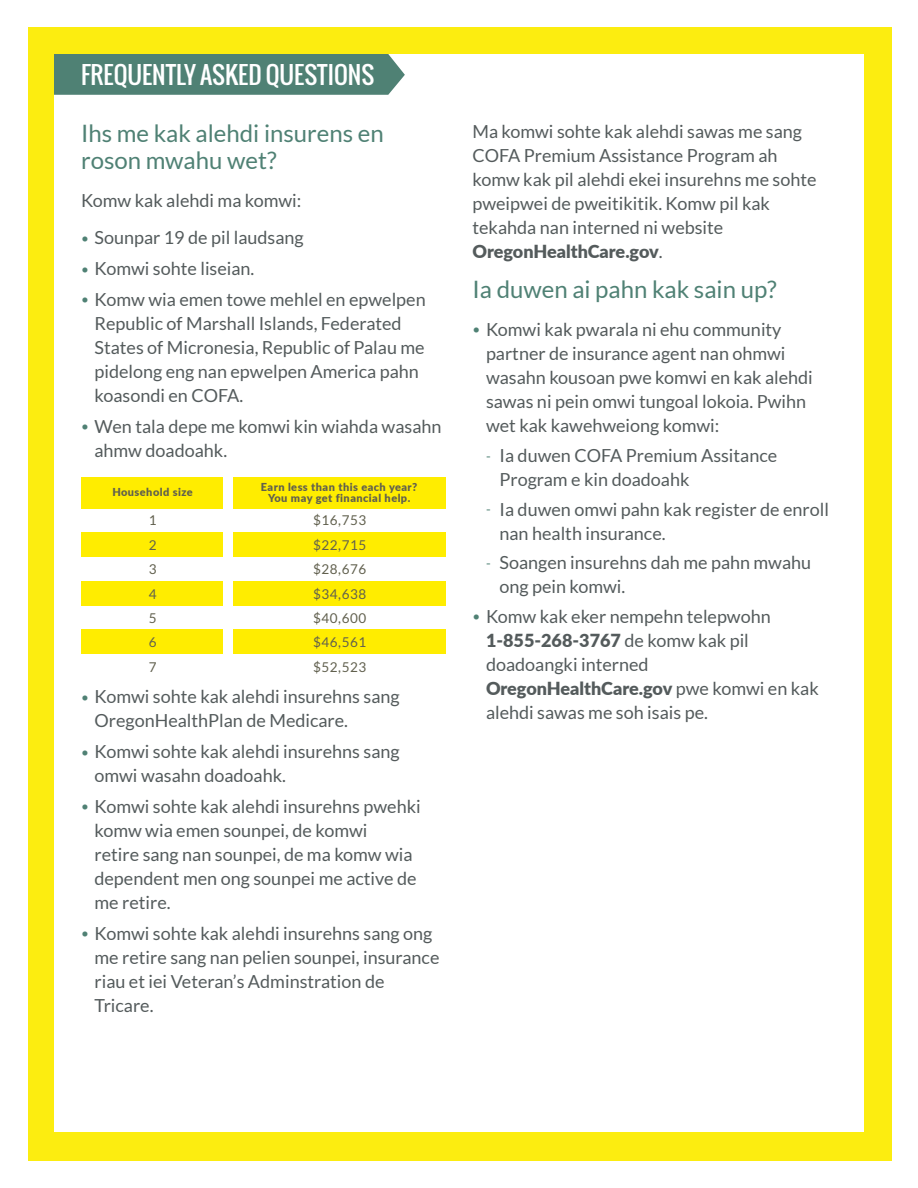
<style>
.page{position:relative;width:918px;height:1188px;background:#fff}
.page>*{position:absolute;margin:0;border:0;box-sizing:border-box;transform-origin:0 0}
.Factsheet_Headline{font:24px/27px "Lato";color:#4f8174}
.Headline{font:24px "Oswald";color:#fff}
.Factsheet_copy{font:18px/24px "Lato";color:#545b5c}
.body{font:13.5px "Lato";letter-spacing:.04em;color:#61604e}
.body-2{font:900 10.95px/10.9px "Lato";letter-spacing:.04em;color:#61604e;text-align:center}
.s1{font-size:13.5px;color:#4f8174}
.s2{font-weight:900}
</style>
<div class="page">
<div style="left:28px;top:27px;width:864px;height:1134px;background:#fced10"></div>
<div style="left:54px;top:54px;width:810px;height:1078px;background:#fff"></div>
<div style="left:54px;top:54px;width:351px;height:41px;background:#4f8174"></div>
<div style="left:81px;top:477px;width:365px;height:31px;background:#ffed00"></div>
<div style="left:81px;top:581px;width:365px;height:24px;background:#ffed00"></div>
<div style="left:81px;top:533px;width:365px;height:24px;background:#ffed00"></div>
<div style="left:81px;top:630px;width:365px;height:24px;background:#ffed00"></div>
<div style="left:223px;top:475px;width:10px;height:182px;background:#fff"></div>
<p class="Headline" style="left:81px;top:57px;width:295px">FREQUENTLY ASKED QUESTIONS</p>
<p class="Factsheet_Headline" style="left:81px;top:120px;width:304px">Ihs me kak alehdi insurens en roson mwahu wet?</p>
<p class="Factsheet_copy" style="left:81px;top:188px;width:222px">Komw kak alehdi ma komwi:</p>
<p class="Factsheet_copy" style="left:81px;top:226px;width:224px"><span class="s1">•</span> Sounpar 19 de pil laudsang</p>
<p class="Factsheet_copy" style="left:81px;top:257px;width:175px"><span class="s1">•</span> Komwi sohte liseian.</p>
<p class="Factsheet_copy" style="left:94px;top:287px;width:333px;text-indent:-14px"><span class="s1">•</span> Komw wia emen towe mehlel en epwelpen Republic of Marshall Islands, Federated States of Micronesia, Republic of Palau me pidelong eng nan epwelpen America pahn koasondi en COFA.</p>
<p class="Factsheet_copy" style="left:94px;top:414px;width:349px;text-indent:-14px"><span class="s1">•</span> Wen tala depe me komwi kin wiahda wasahn ahmw doadoahk.</p>
<p class="body-2" style="left:112px;top:486px;width:82px">Household size</p>
<p class="body-2" style="left:261px;top:481px;width:158px">Earn less than this each year?<br>You may get financial help.</p>
<p class="body" style="left:149px;top:513px;width:9px">1</p>
<p class="body" style="left:149px;top:537px;width:9px">2</p>
<p class="body" style="left:149px;top:562px;width:9px">3</p>
<p class="body" style="left:149px;top:586px;width:9px">4</p>
<p class="body" style="left:149px;top:611px;width:9px">5</p>
<p class="body" style="left:149px;top:635px;width:9px">6</p>
<p class="body" style="left:149px;top:660px;width:9px">7</p>
<p class="body" style="left:313px;top:513px;width:55px">$16,753</p>
<p class="body" style="left:313px;top:537px;width:55px">$22,715</p>
<p class="body" style="left:313px;top:562px;width:55px">$28,676</p>
<p class="body" style="left:313px;top:586px;width:55px">$34,638</p>
<p class="body" style="left:313px;top:611px;width:55px">$40,600</p>
<p class="body" style="left:313px;top:635px;width:55px">$46,561</p>
<p class="body" style="left:313px;top:660px;width:55px">$52,523</p>
<p class="Factsheet_copy" style="left:94px;top:685px;width:307px;text-indent:-14px"><span class="s1">•</span> Komwi sohte kak alehdi insurehns sang<br>OregonHealthPlan de Medicare.</p>
<p class="Factsheet_copy" style="left:94px;top:740px;width:307px;text-indent:-14px"><span class="s1">•</span> Komwi sohte kak alehdi insurehns sang omwi wasahn doadoahk.</p>
<p class="Factsheet_copy" style="left:94px;top:794px;width:328px;text-indent:-14px"><span class="s1">•</span> Komwi sohte kak alehdi insurehns pwehki komw wia emen sounpei, de komwi<br>retire sang nan sounpei, de ma komw wia dependent men ong sounpei me active de me retire.</p>
<p class="Factsheet_copy" style="left:94px;top:921px;width:347px;text-indent:-14px"><span class="s1">•</span> Komwi sohte kak alehdi insurehns sang ong me retire sang nan pelien sounpei, insurance riau et iei Veteran’s Adminstration de Tricare.</p>
<p class="Factsheet_copy" style="left:472px;top:119px;width:346px">Ma komwi sohte kak alehdi sawas me sang COFA Premium Assistance Program ah komw kak pil alehdi ekei insurehns me sohte pweipwei de pweitikitik. Komw pil kak tekahda nan interned ni website <span class="s2">OregonHealthCare.gov</span>.</p>
<p class="Factsheet_Headline" style="left:472px;top:276px;width:306px">Ia duwen ai pahn kak sain up?</p>
<p class="Factsheet_copy" style="left:486px;top:317px;width:328px;text-indent:-14px"><span class="s1">•</span> Komwi kak pwarala ni ehu community partner de insurance agent nan ohmwi wasahn kousoan pwe komwi en kak alehdi sawas ni pein omwi tungoal lokoia. Pwihn wet kak kawehweiong komwi:</p>
<p class="Factsheet_copy" style="left:500px;top:444px;width:279px;text-indent:-14px"><span class="s1">-</span> Ia duwen COFA Premium Assitance<br>Program e kin doadoahk</p>
<p class="Factsheet_copy" style="left:500px;top:497px;width:331px;text-indent:-14px"><span class="s1">-</span> Ia duwen omwi pahn kak register de enroll nan health insurance.</p>
<p class="Factsheet_copy" style="left:500px;top:551px;width:313px;text-indent:-14px"><span class="s1">-</span> Soangen insurehns dah me pahn mwahu ong pein komwi.</p>
<p class="Factsheet_copy" style="left:486px;top:604px;width:334px;text-indent:-14px"><span class="s1">•</span> Komw kak eker nempehn telepwohn<br><span class="s2">1-855-268-3767</span> de komw kak pil doadoangki interned<br><span class="s2">OregonHealthCare.gov</span> pwe komwi en kak alehdi sawas me soh isais pe.</p>
</div>
